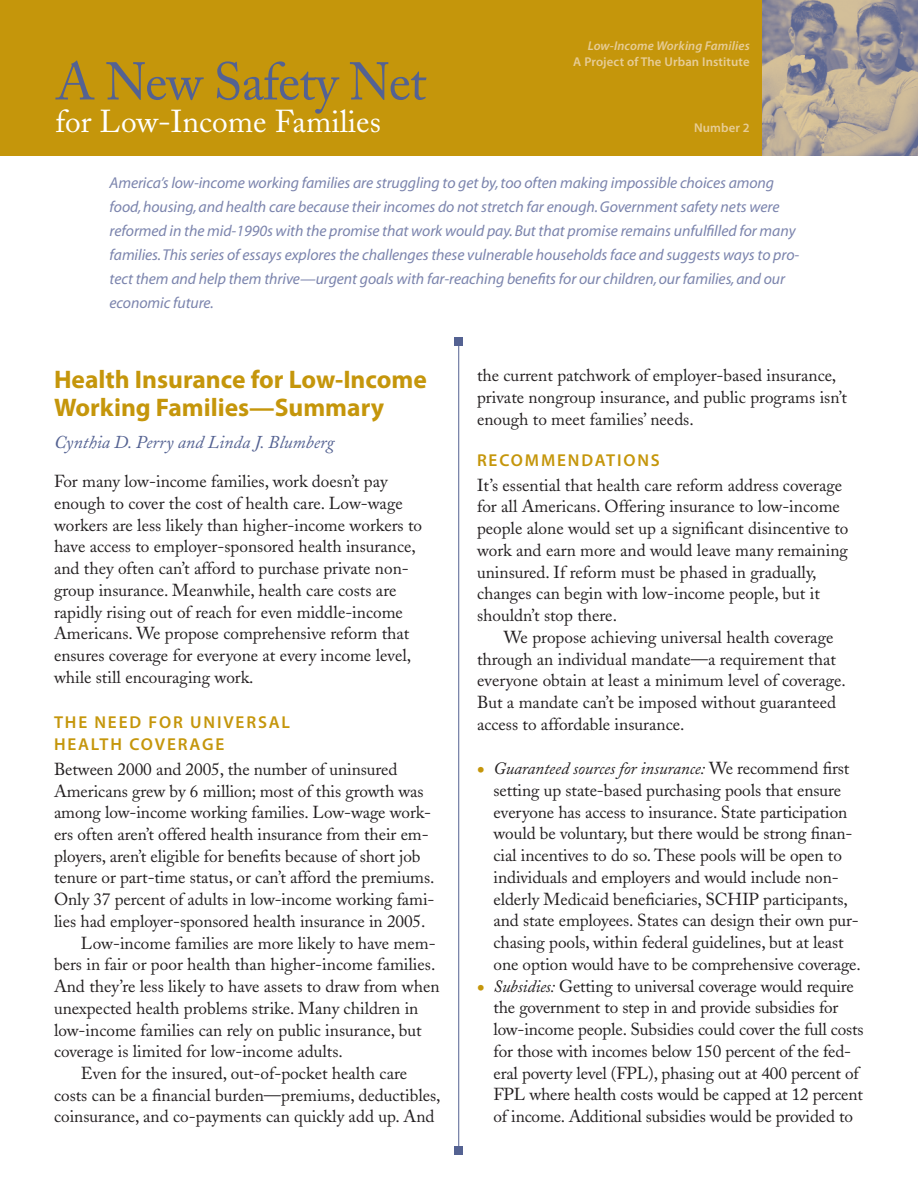
<style>
.page{position:relative;width:918px;height:1188px;background:#fff}
.page>*{position:absolute;margin:0;border:0;box-sizing:border-box;transform-origin:0 0}
.t1{font:52.5px "Adobe Caslon";letter-spacing:-.025em;color:#546292}
.t2{font:31.5px "Adobe Caslon";color:#fff}
.t3{font:700 25.5px/28.5px "Myriad Pro";color:#c5960b}
.t4{font:italic 18px "Adobe Caslon";color:#546292}
.t5{font:17.25px/21.8px "Adobe Caslon";color:#231f20}
.t6{font:600 17.25px/21.8px "Myriad Pro";letter-spacing:.105em;color:#c5960b}
.t7{font:italic 15.75px/24px "Myriad";letter-spacing:-.005em;color:#7b84ad}
.t8{font:600 12.75px "Myriad Pro";letter-spacing:.01em;color:#e7cd97}
.t9{font:italic 600 12.75px "Myriad Pro";letter-spacing:.01em;color:#e7cd97}
.s1{font-family:"Myriad Pro";font-weight:600;font-size:24px;color:#c5960b}
.s2{font-style:italic}
</style>
<div class="page">
<hr style="left:458px;top:344px;width:1px;height:810px;background:#546292">
<div style="left:0;top:0;width:918px;height:156px;background:#c5960b"></div>
<div style="left:454px;top:1146px;width:9px;height:9px;background:#546292"></div>
<img style="left:762px;top:0;width:156px;height:156px">
<div style="left:454px;top:338px;width:9px;height:8px;background:#546292"></div>
<h1 class="t1" style="left:56px;top:61px;width:372px">A New Safety Net</h1>
<h2 class="t2" style="left:56px;top:109px;width:327px">for Low-Income Families</h2>
<p class="t9" style="left:588px;top:40px;width:163px">Low-Income Working Families</p>
<p class="t8" style="left:573px;top:57px;width:178px">A Project of The Urban Institute</p>
<p class="t8" style="left:694px;top:123px;width:57px">Number 2</p>
<p class="t7" style="left:110px;top:172px;width:691px">America’s low-income working families are struggling to get by, too often making impossible choices among food, housing, and health care because their incomes do not stretch far enough. Government safety nets were reformed in the mid-1990s with the promise that work would pay. But that promise remains unfulfilled for many families.This series of essays explores the challenges these vulnerable households face and suggests ways to pro&shy;tect them and help them thrive—urgent goals with far-reaching benefits for our children, our families, and our economic future.</p>
<h3 class="t3" style="left:54px;top:366px;width:374px">Health Insurance for Low-Income<br>Working Families—Summary</h3>
<p class="t4" style="left:54px;top:434px;width:282px">Cynthia D. Perry and Linda J. Blumberg</p>
<p class="t5" style="left:54px;top:473px;width:370px">For many low-income families, work doesn’t pay enough to cover the cost of health care. Low-wage workers are less likely than higher-income workers to have access to employer-sponsored health insurance, and they often can’t afford to purchase private non&shy;group insurance. Meanwhile, health care costs are rapidly rising out of reach for even middle-income Americans. We propose comprehensive reform that ensures coverage for everyone at every income level, while still encouraging work.</p>
<p class="t6" style="left:54px;top:713px;width:238px">THE NEED FOR UNIVERSAL<br>HEALTH COVERAGE</p>
<p class="t5" style="left:54px;top:760px;width:345px">Between 2000 and 2005, the number of uninsured</p>
<p class="t5" style="left:54px;top:782px;width:371px">Americans grew by 6 million; most of this growth was</p>
<p class="t5" style="left:54px;top:804px;width:379px">among low-income working families. Low-wage work-</p>
<p class="t5" style="left:54px;top:825px;width:376px">ers often aren’t offered health insurance from their em-</p>
<p class="t5" style="left:54px;top:847px;width:368px">ployers, aren’t eligible for benefits because of short job</p>
<p class="t5" style="left:54px;top:869px;width:382px">tenure or part-time status, or can’t afford the premiums.</p>
<p class="t5" style="left:54px;top:891px;width:382px">Only 37 percent of adults in low-income working fami-</p>
<p class="t5" style="left:54px;top:912px;width:373px">lies had employer-sponsored health insurance in 2005.</p>
<p class="t5" style="left:81px;top:934px;width:356px">Low-income families are more likely to have mem-</p>
<p class="t5" style="left:54px;top:956px;width:383px">bers in fair or poor health than higher-income families.</p>
<p class="t5" style="left:54px;top:977px;width:387px">And they’re less likely to have assets to draw from when</p>
<p class="t5" style="left:54px;top:999px;width:366px">unexpected health problems strike. Many children in</p>
<p class="t5" style="left:54px;top:1021px;width:369px">low-income families can rely on public insurance, but</p>
<p class="t5" style="left:54px;top:1043px;width:290px">coverage is limited for low-income adults.</p>
<p class="t5" style="left:81px;top:1064px;width:328px">Even for the insured, out-of-pocket health care</p>
<p class="t5" style="left:54px;top:1086px;width:388px">costs can be a financial burden—premiums, deductibles,</p>
<p class="t5" style="left:54px;top:1108px;width:382px">coinsurance, and co-payments can quickly add up. And</p>
<p class="t5" style="left:477px;top:366px;width:371px">the current patchwork of employer-based insurance, private nongroup insurance, and public programs isn’t enough to meet families’ needs.</p>
<p class="t6" style="left:477px;top:450px;width:184px">RECOMMENDATIONS</p>
<p class="t5" style="left:477px;top:476px;width:373px">It’s essential that health care reform address coverage for all Americans. Offering insurance to low-income people alone would set up a significant disincentive to work and earn more and would leave many remaining uninsured. If reform must be phased in gradually, changes can begin with low-income people, but it shouldn’t stop there.</p>
<p class="t5" style="left:477px;top:628px;width:370px;text-indent:27px">We propose achieving universal health coverage through an individual mandate—a requirement that everyone obtain at least a minimum level of coverage.<br>But a mandate can’t be imposed without guaranteed access to affordable insurance.</p>
<p class="t5" style="left:494px;top:759px;width:369px;text-indent:-16px"><span class="s1">•</span> <span class="s2">Guaranteed sources for insurance:</span> We recommend first setting up state-based purchasing pools that ensure everyone has access to insurance. State participation would be voluntary, but there would be strong finan&shy;cial incentives to do so. These pools will be open to individuals and employers and would include non&shy;elderly Medicaid beneficiaries, SCHIP participants, and state employees. States can design their own pur&shy;chasing pools, within federal guidelines, but at least one option would have to be comprehensive coverage.</p>
<p class="t5" style="left:494px;top:977px;width:372px;text-indent:-16px"><span class="s1">•</span> <span class="s2">Subsidies:</span> Getting to universal coverage would require the government to step in and provide subsidies for low-income people. Subsidies could cover the full costs for those with incomes below 150 percent of the fed&shy;eral poverty level (FPL), phasing out at 400 percent of FPL where health costs would be capped at 12 percent of income. Additional subsidies would be provided to</p>
</div>
